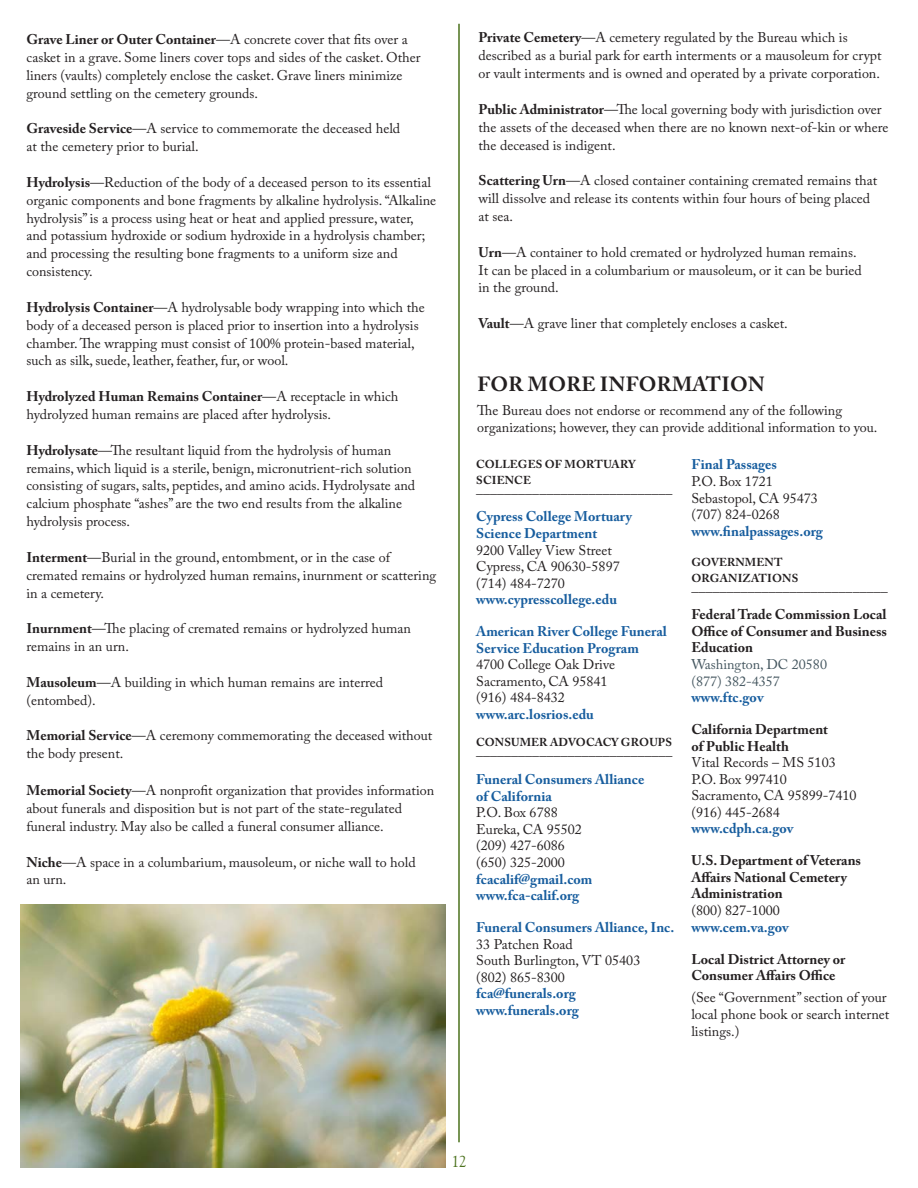
<style>
.page{position:relative;width:918px;height:1188px;background:#fff}
.page>*{position:absolute;margin:0;border:0;box-sizing:border-box;transform-origin:0 0}
.t1{font:700 20.4px "Adobe Caslon Pro";letter-spacing:.015em;color:#231f20}
.t2{font:16.5px "LTC Goudy Oldstyle Pro";color:#4b711c;scale:.96 1}
.t3{font:14.1px/17.9px "Adobe Caslon Pro";color:#231f20}
.t4{font:700 14.1px/16.6px "Adobe Caslon Pro";color:#175d9e}
.t5{font:700 14.1px/16.6px "Adobe Caslon Pro";color:#231f20}
.t6{font:14.1px/16.6px "Adobe Caslon Pro";color:#44565f}
.t7{font:700 11.55px/15.3px "Adobe Caslon Pro";letter-spacing:.015em;color:#231f20}
.t8{font:600 11.55px "Adobe Caslon Pro";color:#231f20}
.s1{font-weight:700}
</style>
<div class="page">
<hr style="left:458px;top:24px;width:2px;height:1118px;background:#4b711c">
<img style="left:20px;top:904px;width:426px;height:264px">
<p class="t3" style="left:26px;top:30px;width:396px"><span class="s1">Grave Liner or Outer Container</span>—A concrete cover that fts over a casket in a grave. Some liners cover tops and sides of the casket. Other liners (vaults) completely enclose the casket. Grave liners minimize ground settling on the cemetery grounds.</p>
<p class="t3" style="left:26px;top:120px;width:375px"><span class="s1">Graveside Service</span>—A service to commemorate the deceased held at the cemetery prior to burial.</p>
<p class="t3" style="left:26px;top:173px;width:411px"><span class="s1">Hydrolysis</span>—Reduction of the body of a deceased person to its essential organic components and bone fragments by alkaline hydrolysis. “Alkaline hydrolysis” is a process using heat or heat and applied pressure, water, and potassium hydroxide or sodium hydroxide in a hydrolysis chamber; and processing the resulting bone fragments to a uniform size and consistency.</p>
<p class="t3" style="left:26px;top:298px;width:400px"><span class="s1">Hydrolysis Container</span>—A hydrolysable body wrapping into which the body of a deceased person is placed prior to insertion into a hydrolysis chamber. Te wrapping must consist of 100% protein-based material, such as silk, suede, leather, feather, fur, or wool.</p>
<p class="t3" style="left:26px;top:387px;width:374px"><span class="s1">Hydrolyzed Human Remains Container</span>—A receptacle in which hydrolyzed human remains are placed after hydrolysis.</p>
<p class="t3" style="left:26px;top:441px;width:390px"><span class="s1">Hydrolysate</span>—Te resultant liquid from the hydrolysis of human remains, which liquid is a sterile, benign, micronutrient-rich solution consisting of sugars, salts, peptides, and amino acids. Hydrolysate and calcium phosphate “ashes” are the two end results from the alkaline hydrolysis process.</p>
<p class="t3" style="left:26px;top:548px;width:411px"><span class="s1">Interment</span>—Burial in the ground, entombment, or in the case of cremated remains or hydrolyzed human remains, inurnment or scattering in a cemetery.</p>
<p class="t3" style="left:26px;top:619px;width:386px"><span class="s1">Inurnment</span>—Te placing of cremated remains or hydrolyzed human remains in an urn.</p>
<p class="t3" style="left:26px;top:673px;width:358px"><span class="s1">Mausoleum</span>—A building in which human remains are interred (entombed).</p>
<p class="t3" style="left:26px;top:727px;width:407px"><span class="s1">Memorial Service</span>—A ceremony commemorating the deceased without the body present.</p>
<p class="t8" style="left:226px;top:213px;width:13px">28</p>
<p class="t3" style="left:26px;top:781px;width:409px"><span class="s1">Memorial Society</span>—A nonproft organization that provides information about funerals and disposition but is not part of the state-regulated funeral industry. May also be called a funeral consumer alliance.</p>
<p class="t3" style="left:26px;top:853px;width:391px"><span class="s1">Niche</span>—A space in a columbarium, mausoleum, or niche wall to hold an urn.</p>
<p class="t8" style="left:228px;top:857px;width:13px">29</p>
<p class="t3" style="left:478px;top:29px;width:405px"><span class="s1">Private Cemetery</span>—A cemetery regulated by the Bureau which is described as a burial park for earth interments or a mausoleum for crypt or vault interments and is owned and operated by a private corporation.</p>
<p class="t3" style="left:478px;top:100px;width:411px"><span class="s1">Public Administrator</span>—Te local governing body with jurisdiction over the assets of the deceased when there are no known next-of-kin or where the deceased is indigent.</p>
<p class="t3" style="left:478px;top:172px;width:400px"><span class="s1">Scattering Urn</span>—A closed container containing cremated remains that will dissolve and release its contents within four hours of being placed at sea.</p>
<p class="t3" style="left:478px;top:243px;width:385px"><span class="s1">Urn</span>—A container to hold cremated or hydrolyzed human remains.<br>It can be placed in a columbarium or mausoleum, or it can be buried in the ground.</p>
<p class="t3" style="left:478px;top:314px;width:311px"><span class="s1">Vault</span>—A grave liner that completely encloses a casket.</p>
<h1 class="t1" style="left:477px;top:372px;width:289px">FOR MORE INFORMATION</h1>
<p class="t3" style="left:477px;top:401px;width:402px">Te Bureau does not endorse or recommend any of the following organizations; however, they can provide additional information to you.</p>
<p class="t7" style="left:476px;top:457px;width:161px">COLLEGES OF MORTUARY<br>SCIENCE</p>
<p class="t4" style="left:476px;top:508px;width:157px">Cypress College Mortuary<br>Science Department</p>
<p class="t3" style="left:476px;top:541px;width:145px;line-height:16.6px">9200 Valley View Street<br>Cypress, CA 90630-5897 (714) 484-7270</p>
<p class="t4" style="left:476px;top:591px;width:142px">www.cypresscollege.edu</p>
<p class="t4" style="left:476px;top:623px;width:192px">American River College Funeral<br>Service Education Program</p>
<p class="t3" style="left:476px;top:656px;width:140px;line-height:16.6px">4700 College Oak Drive<br>Sacramento, CA 95841 (916) 484-8432</p>
<p class="t4" style="left:476px;top:706px;width:119px">www.arc.losrios.edu</p>
<p class="t7" style="left:476px;top:735px;width:197px">CONSUMER ADVOCACY GROUPS</p>
<p class="t4" style="left:476px;top:771px;width:170px">Funeral Consumers Alliance of California</p>
<p class="t3" style="left:476px;top:804px;width:107px;line-height:16.6px">P.O. Box 6788<br>Eureka, CA 95502 (209) 427-6086 (650) 325-2000</p>
<p class="t4" style="left:476px;top:870px;width:118px">fcacalif@gmail.com www.fca-calif.org</p>
<p class="t4" style="left:476px;top:919px;width:200px">Funeral Consumers Alliance, Inc.</p>
<p class="t3" style="left:476px;top:935px;width:166px;line-height:16.6px">33 Patchen Road<br>South Burlington, VT 05403 (802) 865-8300</p>
<p class="t4" style="left:476px;top:985px;width:104px">fca@funerals.org www.funerals.org</p>
<p class="t4" style="left:691px;top:456px;width:87px">Final Passages</p>
<p class="t3" style="left:691px;top:473px;width:128px;line-height:16.6px">P.O. Box 1721<br>Sebastopol, CA 95473 (707) 824-0268</p>
<p class="t4" style="left:691px;top:523px;width:133px">www.fnalpassages.org</p>
<p class="t7" style="left:691px;top:555px;width:108px">GOVERNMENT<br>ORGANIZATIONS</p>
<p class="t5" style="left:691px;top:606px;width:197px;text-align:justify">Federal Trade Commission Local Ofce of Consumer and Business Education</p>
<p class="t6" style="left:691px;top:656px;width:137px">Washington, DC 20580 (877) 382-4357</p>
<p class="t4" style="left:691px;top:689px;width:74px">www.ftc.gov</p>
<p class="t5" style="left:691px;top:721px;width:138px">California Department of Public Health</p>
<p class="t3" style="left:691px;top:754px;width:167px;line-height:16.6px">Vital Records – MS 5103<br>P.O. Box 997410<br>Sacramento, CA 95899-7410 (916) 445-2684</p>
<p class="t4" style="left:691px;top:820px;width:104px">www.cdph.ca.gov</p>
<p class="t5" style="left:691px;top:852px;width:171px">U.S. Department of Veterans<br>Afairs National Cemetery<br>Administration</p>
<p class="t3" style="left:691px;top:901px;width:90px">(800) 827-1000</p>
<p class="t4" style="left:691px;top:918px;width:99px">www.cem.va.gov</p>
<p class="t5" style="left:691px;top:950px;width:156px">Local District Attorney or<br>Consumer Afairs Ofce</p>
<p class="t3" style="left:691px;top:989px;width:199px;line-height:16.6px">(See “Government” section of your local phone book or search internet listings.)</p>
<p class="t3" style="left:476px;top:479px;width:198px">____________________________</p>
<p class="t3" style="left:691px;top:577px;width:198px">____________________________</p>
<p class="t3" style="left:476px;top:742px;width:198px">____________________________</p>
<p class="t2" style="left:451px;top:1152px;width:17px">12</p>
</div>
